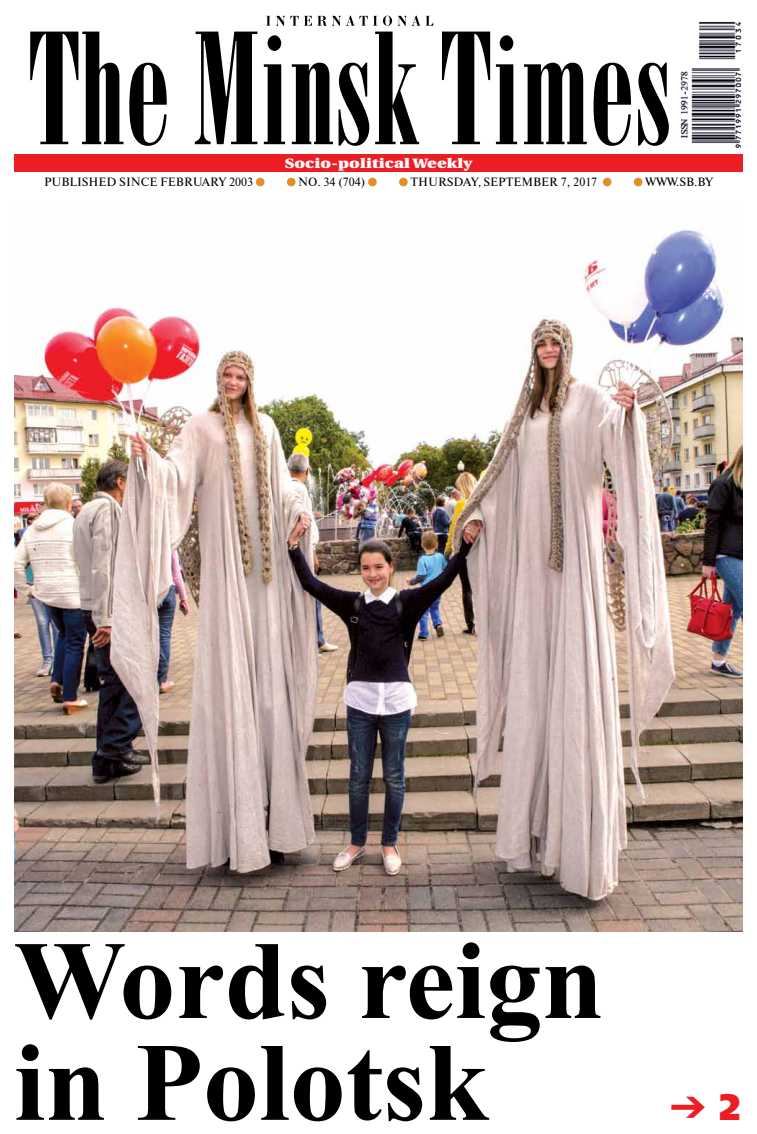
<style>
.page{position:relative;width:757px;height:1134px;background:#fff}
.page>*{position:absolute;margin:0;border:0;box-sizing:border-box;transform-origin:0 0}
.t1{font:700 111.5px/101.9px "Times New Roman";color:#000}
.t2{font:36.7px "Free Set Black C";color:#ed1d24;scale:.95 1}
.t3{font:900 13.5px "Utopia";letter-spacing:.01em;color:#fff;scale:1.2 1}
.t4{font:12px "Newton C";color:#000}
.s1{font-family:"Text Book C";font-size:10px}
</style>
<div class="page">
<div style="left:14px;top:154px;width:729px;height:18px;background:#ed1d24"></div>
<svg style="left:30px;top:32px;width:639px;height:114px"></svg>
<img style="left:680px;top:21px;width:62px;height:128px">
<svg style="left:256px;top:178px;width:8px;height:8px"></svg>
<svg style="left:287px;top:178px;width:8px;height:8px"></svg>
<svg style="left:368px;top:178px;width:9px;height:8px"></svg>
<svg style="left:399px;top:178px;width:9px;height:8px"></svg>
<svg style="left:603px;top:178px;width:8px;height:8px"></svg>
<svg style="left:634px;top:178px;width:8px;height:8px"></svg>
<svg style="left:266px;top:16px;width:167px;height:10px"></svg>
<img style="left:14px;top:229px;width:729px;height:702px">
<p class="t3" style="left:285px;top:156px;width:158px">Socio-political Weekly</p>
<p class="t4" style="left:44px;top:176px;width:211px">PUBLISHED SINCE FEBRUARY 2003</p>
<p class="t4" style="left:298px;top:176px;width:68px">NO. 34 (704)</p>
<p class="t4" style="left:410px;top:176px;width:132px">THURSDAY<span class="s1">,</span> SEPTEMBER</p>
<p class="t4" style="left:561px;top:176px;width:38px">7, 2017</p>
<p class="t4" style="left:645px;top:176px;width:62px">WWW.SB .BY</p>
<h1 class="t1" style="left:14px;top:927px;width:591px">Words reign in Polotsk</h1>
<h2 class="t2" style="left:670px;top:1086px;width:78px">➔ 2</h2>
</div>
